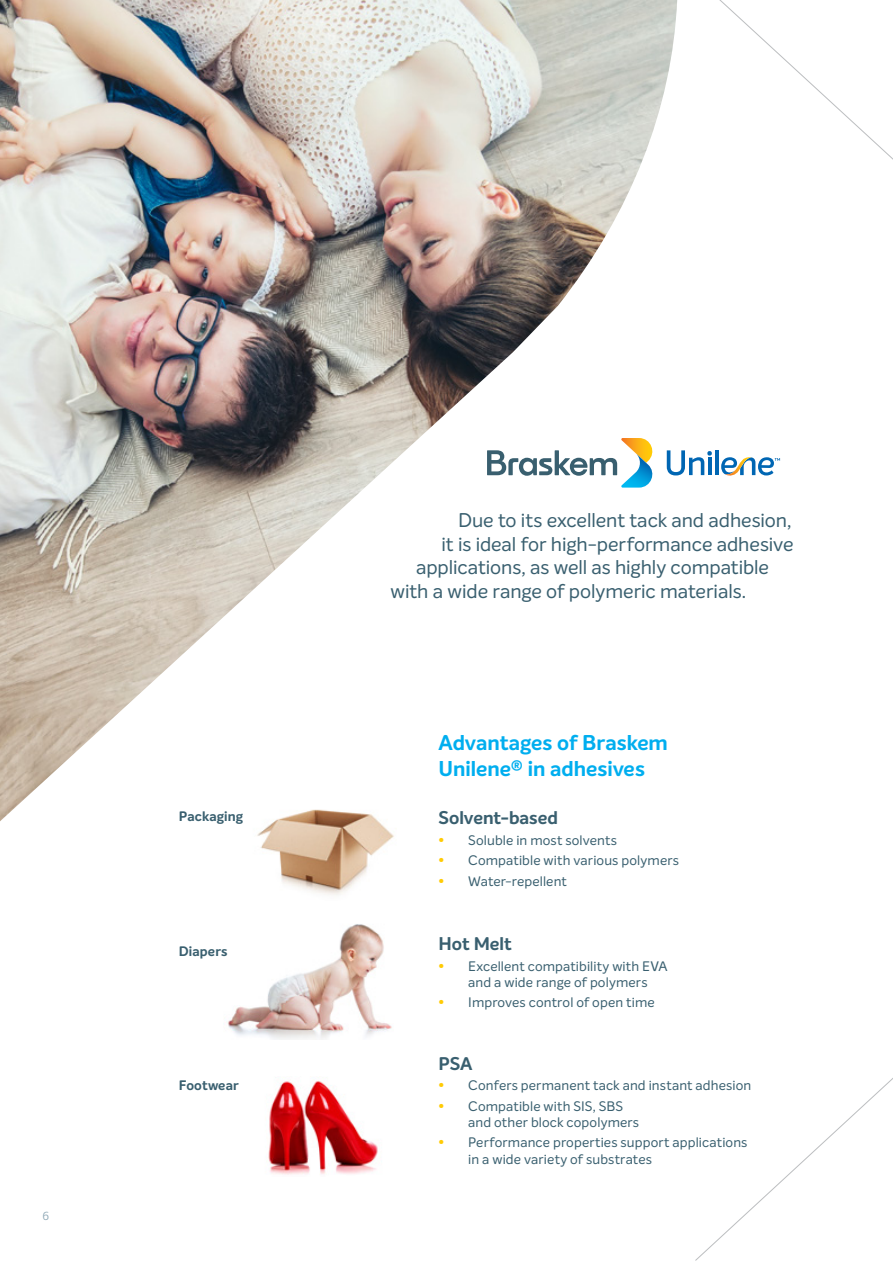
<style>
.page{position:relative;width:893px;height:1263px;background:#fff}
.page>*{position:absolute;margin:0;border:0;box-sizing:border-box;transform-origin:0 0}
.t1{font:700 21px/25.2px "Intelo";color:#00aeef}
.t2{font:19.5px "Intelo";letter-spacing:-.005em;color:#395f6f}
.t3{font:700 18px "Intelo";color:#395f6f}
.t4{font:13.5px/16.2px "Intelo";letter-spacing:.01em;color:#395f6f}
.t5{font:700 13.5px "Intelo";letter-spacing:.01em;color:#395f6f}
.t6{font:12px "Odebrecht Sans";color:#8ca6b4}
.s1{font-weight:700;color:#ffcb05}
</style>
<div class="page">
<img style="left:0;top:0;width:677px;height:821px">
<svg style="left:487px;top:438px;width:170px;height:50px"></svg>
<svg style="left:667px;top:450px;width:45px;height:25px"></svg>
<hr style="left:708px;top:458px;width:3px;height:17px;background:#0066b3">
<hr style="left:715px;top:450px;width:3px;height:25px;background:#0066b3">
<svg style="left:721px;top:457px;width:59px;height:19px"></svg>
<img style="left:235px;top:775px;width:171px;height:120px">
<img style="left:223px;top:924px;width:169px;height:116px">
<img style="left:268px;top:1076px;width:110px;height:99px">
<p class="t6" style="left:43px;top:1209px;width:8px">6</p>
<p class="t5" style="left:179px;top:808px;width:66px">Packaging</p>
<p class="t5" style="left:179px;top:943px;width:50px">Diapers</p>
<p class="t5" style="left:179px;top:1077px;width:62px">Footwear</p>
<h2 class="t2" style="left:458px;top:508px;width:335px">Due to its excellent tack and adhesion,</h2>
<h2 class="t2" style="left:441px;top:532px;width:353px">it is ideal for high-performance adhesive</h2>
<h2 class="t2" style="left:416px;top:555px;width:355px">applications, as well as highly compatible</h2>
<h2 class="t2" style="left:390px;top:579px;width:357px">with a wide range of polymeric materials.</h2>
<h1 class="t1" style="left:438px;top:731px;width:231px">Advantages of Braskem<br>Unilene® in adhesives</h1>
<h3 class="t3" style="left:438px;top:807px;width:121px">Solvent-based</h3>
<p class="t4" style="left:438px;top:832px;width:180px"><span class="s1">•</span> Soluble in most solvents</p>
<p class="t4" style="left:438px;top:852px;width:242px"><span class="s1">•</span> Compatible with various polymers</p>
<p class="t4" style="left:438px;top:873px;width:130px"><span class="s1">•</span> Water-repellent</p>
<h3 class="t3" style="left:438px;top:932px;width:75px">Hot Melt</h3>
<p class="t4" style="left:468px;top:958px;width:201px;text-indent:-30px"><span class="s1">•</span> Excellent compatibility with EVA and a wide range of polymers</p>
<p class="t4" style="left:438px;top:994px;width:218px"><span class="s1">•</span> Improves control of open time</p>
<h3 class="t3" style="left:438px;top:1052px;width:35px">PSA</h3>
<p class="t4" style="left:438px;top:1077px;width:314px"><span class="s1">•</span> Confers permanent tack and instant adhesion</p>
<p class="t4" style="left:468px;top:1098px;width:172px;text-indent:-30px"><span class="s1">•</span> Compatible with SIS, SBS and other block copolymers</p>
<p class="t4" style="left:468px;top:1134px;width:281px;text-indent:-30px"><span class="s1">•</span> Performance properties support applications in a wide variety of substrates</p>
</div>
